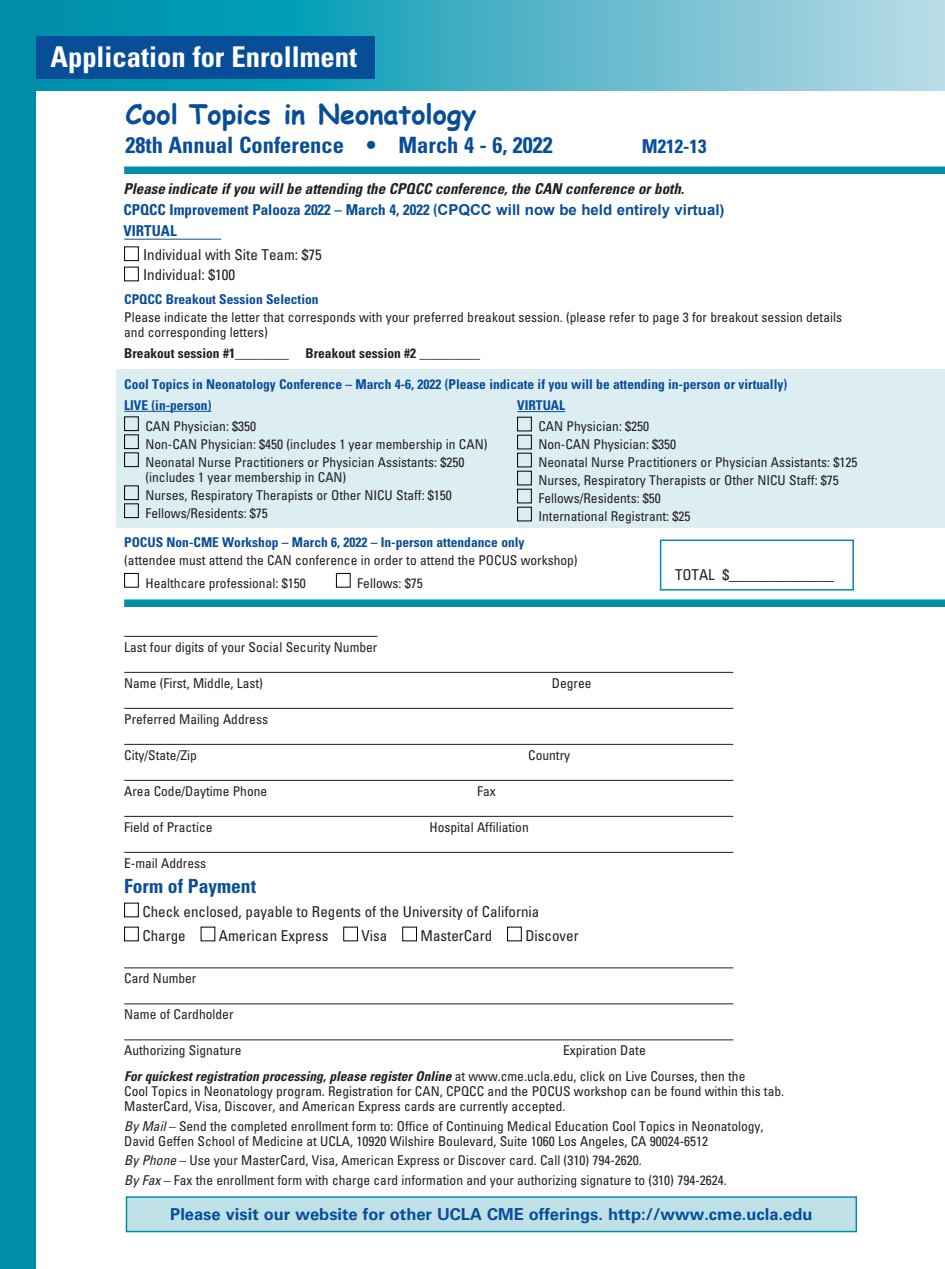
<style>
.page{position:relative;width:945px;height:1269px;background:#fff}
.page>*{position:absolute;margin:0;border:0;box-sizing:border-box;transform-origin:0 0}
.bar_head{font:700 condensed 28.65px "Univers";color:#fff}
.t1{font:700 27px "Comic Sans MS";color:#084d98}
.t2{font:700 condensed 22.5px "Univers";color:#084d98}
.t3{font:700 condensed 19.5px "Univers";color:#084d98}
.t4{font:700 condensed 19.05px "Univers";color:#084d98}
.GI_txt{font:700 16.5px "Univers";color:#084d98}
.moderators{font:condensed 15px "Univers";color:#231f20}
.moderators-2{font:italic 700 condensed 15px/21.3px "Univers";color:#231f20}
.moderators-3{font:condensed 13.5px/15px "Univers";color:#231f20}
.moderators-4{font:700 condensed 13.5px "Univers";color:#084d98}
.moderators-5{font:700 condensed 13.5px "Univers";color:#231f20}
.s1{font-style:normal;color:#084d98}
.s2{font-family:"Arial";font-style:normal;font-stretch:normal;color:#084d98}
.s3{font-weight:400}
.s4{font-weight:700;font-style:italic}
.s5{font-style:italic}
</style>
<div class="page">
<svg style="left:36px;top:0;width:909px;height:91px;background:#58b6ca"></svg>
<div style="left:0;top:0;width:36px;height:1269px;background:#008da8"></div>
<div style="left:36px;top:36px;width:339px;height:43px;background:#084d98"></div>
<div style="left:124px;top:599px;width:821px;height:8px;background:#008da8"></div>
<div style="left:124px;top:166px;width:821px;height:8px;background:#008da8"></div>
<div style="left:126px;top:1197px;width:730px;height:35px;background:#c0e0e8"></div>
<div style="left:126px;top:1196px;width:731px;height:36px;border:2px solid #008da8"></div>
<hr style="left:124px;top:636px;width:253px;height:1px;background:#231f20">
<hr style="left:124px;top:672px;width:609px;height:1px;background:#231f20">
<hr style="left:124px;top:708px;width:609px;height:1px;background:#231f20">
<hr style="left:124px;top:744px;width:609px;height:1px;background:#231f20">
<hr style="left:124px;top:780px;width:609px;height:1px;background:#231f20">
<hr style="left:124px;top:816px;width:609px;height:1px;background:#231f20">
<hr style="left:124px;top:852px;width:609px;height:1px;background:#231f20">
<hr style="left:124px;top:968px;width:609px;height:1px;background:#231f20">
<hr style="left:124px;top:1004px;width:609px;height:1px;background:#231f20">
<hr style="left:124px;top:1040px;width:609px;height:1px;background:#231f20">
<div style="left:124px;top:903px;width:15px;height:14px;border:1px solid #000"></div>
<div style="left:124px;top:927px;width:15px;height:14px;border:1px solid #000"></div>
<div style="left:343px;top:927px;width:15px;height:14px;border:1px solid #000"></div>
<div style="left:402px;top:927px;width:15px;height:14px;border:1px solid #000"></div>
<div style="left:507px;top:927px;width:15px;height:14px;border:1px solid #000"></div>
<hr style="left:124px;top:239px;width:97px;height:1px;background:#084d98">
<div style="left:124px;top:246px;width:15px;height:15px;border:1px solid #000"></div>
<div style="left:124px;top:267px;width:15px;height:14px;border:1px solid #000"></div>
<div style="left:124px;top:573px;width:15px;height:15px;border:1px solid #000"></div>
<div style="left:336px;top:573px;width:15px;height:15px;border:1px solid #000"></div>
<div style="left:660px;top:540px;width:194px;height:51px;border:2px solid #008da8"></div>
<div style="left:116px;top:369px;width:829px;height:158px;background:#ddeef3"></div>
<hr style="left:124px;top:411px;width:87px;height:1px;background:#084d98">
<div style="left:124px;top:416px;width:15px;height:15px;border:1px solid #000"></div>
<div style="left:124px;top:434px;width:15px;height:15px;border:1px solid #000"></div>
<div style="left:124px;top:452px;width:15px;height:15px;border:1px solid #000"></div>
<div style="left:124px;top:485px;width:15px;height:15px;border:1px solid #000"></div>
<div style="left:124px;top:503px;width:15px;height:15px;border:1px solid #000"></div>
<hr style="left:517px;top:411px;width:48px;height:1px;background:#084d98">
<div style="left:517px;top:417px;width:15px;height:14px;border:1px solid #000"></div>
<div style="left:517px;top:435px;width:15px;height:14px;border:1px solid #000"></div>
<div style="left:517px;top:453px;width:15px;height:14px;border:1px solid #000"></div>
<div style="left:517px;top:471px;width:15px;height:14px;border:1px solid #000"></div>
<div style="left:517px;top:489px;width:15px;height:14px;border:1px solid #000"></div>
<div style="left:517px;top:507px;width:15px;height:14px;border:1px solid #000"></div>
<p class="bar_head" style="left:51px;top:39px;width:308px">Application for Enrollment</p>
<p class="t1" style="left:126px;top:95px;width:352px">Cool Topics in Neonatology</p>
<p class="t2" style="left:126px;top:131px;width:429px">28th Annual Conference • March 4 - 6, 2022</p>
<p class="t4" style="left:642px;top:134px;width:66px">M212-13</p>
<p class="moderators-2" style="left:123px;top:178px;width:603px">Please indicate if you will be attending the CPQCC conference, the CAN conference or both.<br><span class="s1">CPQCC Improvement Palooza 2022 – March 4, 2022 (</span><span class="s2">CPQCC will now be held entirely virtual)<br></span><span class="s1">VIRTUAL</span></p>
<p class="moderators" style="left:143px;top:245px;width:180px">Individual with Site Team: $75</p>
<p class="moderators" style="left:143px;top:265px;width:93px">Individual: $100</p>
<p class="moderators-4" style="left:124px;top:291px;width:196px">CPQCC Breakout Session Selection</p>
<p class="moderators-3" style="left:124px;top:309px;width:719px">Please indicate the letter that corresponds with your preferred breakout session. (please refer to page 3 for breakout session details and corresponding letters)</p>
<p class="moderators-5" style="left:124px;top:345px;width:358px">Breakout session #1<span class="s3">________</span> Breakout session #2 <span class="s3">_________</span></p>
<p class="moderators-4" style="left:124px;top:376px;width:665px">Cool Topics in Neonatology Conference – March 4-6, 2022 (Please indicate if you will be attending in-person or virtually)</p>
<p class="moderators-4" style="left:124px;top:397px;width:89px">LIVE (in-person)</p>
<p class="moderators-3" style="left:145px;top:418px;width:112px">CAN Physician: $350</p>
<p class="moderators-3" style="left:145px;top:436px;width:344px">Non-CAN Physician: $450 (includes 1 year membership in CAN)</p>
<p class="moderators-3" style="left:145px;top:454px;width:320px">Neonatal Nurse Practitioners or Physician Assistants: $250 (includes 1 year membership in CAN)</p>
<p class="moderators-3" style="left:145px;top:487px;width:308px">Nurses, Respiratory Therapists or Other NICU Staff: $150</p>
<p class="moderators-3" style="left:145px;top:505px;width:124px">Fellows/Residents: $75</p>
<p class="moderators-4" style="left:517px;top:397px;width:50px">VIRTUAL</p>
<p class="moderators-3" style="left:538px;top:419px;width:112px">CAN Physician: $250</p>
<p class="moderators-3" style="left:538px;top:437px;width:139px">Non-CAN Physician: $350</p>
<p class="moderators-3" style="left:538px;top:455px;width:320px">Neonatal Nurse Practitioners or Physician Assistants: $125</p>
<p class="moderators-3" style="left:538px;top:473px;width:302px">Nurses, Respiratory Therapists or Other NICU Staff: $75</p>
<p class="moderators-3" style="left:538px;top:491px;width:124px">Fellows/Residents: $50</p>
<p class="moderators-3" style="left:538px;top:509px;width:154px">International Registrant: $25</p>
<p class="moderators-4" style="left:124px;top:534px;width:402px">POCUS Non-CME Workshop – March 6, 2022 – In-person attendance only</p>
<p class="moderators-3" style="left:124px;top:552px;width:455px">(attendee must attend the CAN conference in order to attend the POCUS workshop)</p>
<p class="moderators-3" style="left:145px;top:575px;width:162px">Healthcare professional: $150</p>
<p class="moderators-3" style="left:357px;top:575px;width:67px">Fellows: $75</p>
<p class="moderators" style="left:675px;top:565px;width:161px">TOTAL $______________</p>
<p class="moderators-3" style="left:124px;top:639px;width:255px">Last four digits of your Social Security Number</p>
<p class="moderators-3" style="left:124px;top:675px;width:140px">Name (First, Middle, Last)</p>
<p class="moderators-3" style="left:552px;top:675px;width:41px">Degree</p>
<p class="moderators-3" style="left:124px;top:711px;width:145px">Preferred Mailing Address</p>
<p class="moderators-3" style="left:124px;top:747px;width:74px">City/State/Zip</p>
<p class="moderators-3" style="left:528px;top:747px;width:43px">Country</p>
<p class="moderators-3" style="left:124px;top:783px;width:145px">Area Code/Daytime Phone</p>
<p class="moderators-3" style="left:477px;top:783px;width:20px">Fax</p>
<p class="moderators-3" style="left:124px;top:819px;width:90px">Field of Practice</p>
<p class="moderators-3" style="left:429px;top:819px;width:101px">Hospital Affiliation</p>
<p class="moderators-3" style="left:124px;top:855px;width:84px">E-mail Address</p>
<p class="t3" style="left:124px;top:874px;width:133px">Form of Payment</p>
<p class="moderators" style="left:142px;top:902px;width:399px">Check enclosed, payable to Regents of the University of California</p>
<p class="moderators" style="left:142px;top:926px;width:45px">Charge</p>
<p class="moderators" style="left:219px;top:926px;width:111px">American Express</p>
<p class="moderators" style="left:362px;top:926px;width:27px">Visa</p>
<p class="moderators" style="left:421px;top:926px;width:73px">MasterCard</p>
<p class="moderators" style="left:525px;top:926px;width:55px">Discover</p>
<p class="moderators-3" style="left:124px;top:971px;width:74px">Card Number</p>
<p class="moderators-3" style="left:124px;top:1007px;width:111px">Name of Cardholder</p>
<p class="moderators-3" style="left:124px;top:1043px;width:119px">Authorizing Signature</p>
<p class="moderators-3" style="left:563px;top:1043px;width:84px">Expiration Date</p>
<p class="moderators-3" style="left:124px;top:1068px;width:662px"><span class="s4">For quickest registration processing, please register Online</span> at www.cme.ucla.edu, click on Live Courses, then the<br>Cool Topics in Neonatology program. Registration for CAN, CPQCC and the POCUS workshop can be found within this tab.<br>MasterCard, Visa, Discover, and American Express cards are currently accepted.</p>
<p class="moderators-3" style="left:124px;top:1118px;width:641px"><span class="s5">By Mail</span> – Send the completed enrollment form to: Office of Continuing Medical Education Cool Topics in Neonatology,<br>David Geffen School of Medicine at UCLA, 10920 Wilshire Boulevard, Suite 1060 Los Angeles, CA 90024-6512</p>
<p class="moderators-3" style="left:124px;top:1152px;width:519px"><span class="s5">By Phone</span> – Use your MasterCard, Visa, American Express or Discover card. Call (310) 794-2620.</p>
<p class="moderators-3" style="left:124px;top:1172px;width:604px"><span class="s5">By Fax</span> – Fax the enrollment form with charge card information and your authorizing signature to (310) 794-2624.</p>
<p class="GI_txt" style="left:170px;top:1204px;width:644px">Please visit our website for other UCLA CME offerings. http://www.cme.ucla.edu</p>
</div>
